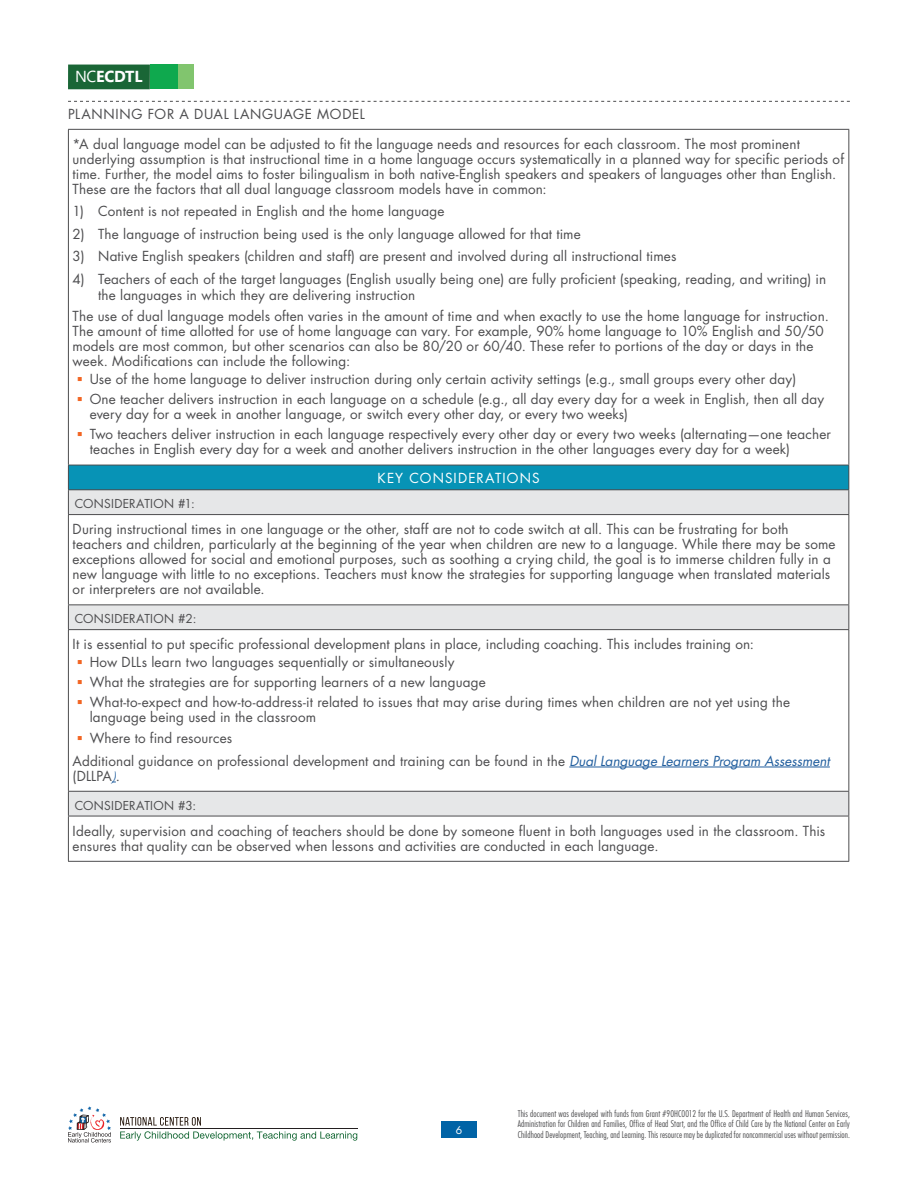
<style>
.page{position:relative;width:918px;height:1188px;background:#fff}
.page>*{position:absolute;margin:0;border:0;box-sizing:border-box;transform-origin:0 0}
.t1{font:700 15.9px "Segoe UI";letter-spacing:-.01em;color:#fff}
.t2{font:13.5px/15px "Futura Std";letter-spacing:.01em;color:#4d4d4f}
.t3{font:13.5px "Futura Std";letter-spacing:.05em;color:#4d4d4f}
.t4{font:13.5px "Futura Std";letter-spacing:.08em;color:#fff}
.t5{font:12px "Futura Std";letter-spacing:.025em;color:#4d4d4f}
.t6{font:10.5px "Futura Std";color:#fff}
.t7{font:300 condensed 9px/10.5px "Futura Std";letter-spacing:.015em;color:#4d4d4f;text-align:justify}
.s1{font-weight:400}
.s2{font-style:italic;color:#215e9e}
.s3{font-family:"Adobe Caslon Pro";font-style:italic;color:#215e9e}
</style>
<div class="page">
<svg style="left:68px;top:101px;width:782px;height:1px"></svg>
<div style="left:68px;top:791px;width:781px;height:25px;background:#e6e7e8"></div>
<div style="left:68px;top:605px;width:781px;height:25px;background:#e6e7e8"></div>
<div style="left:68px;top:490px;width:781px;height:25px;background:#e6e7e8"></div>
<div style="left:68px;top:465px;width:781px;height:25px;background:#0793b6"></div>
<hr style="left:68px;top:129px;width:781px;height:1px;background:#4d4d4f">
<hr style="left:68px;top:130px;width:1px;height:335px;background:#4d4d4f">
<hr style="left:848px;top:130px;width:1px;height:335px;background:#4d4d4f">
<hr style="left:68px;top:515px;width:1px;height:89px;background:#4d4d4f">
<hr style="left:848px;top:515px;width:1px;height:89px;background:#4d4d4f">
<hr style="left:68px;top:630px;width:1px;height:161px;background:#4d4d4f">
<hr style="left:848px;top:630px;width:1px;height:161px;background:#4d4d4f">
<hr style="left:68px;top:816px;width:1px;height:45px;background:#4d4d4f">
<hr style="left:848px;top:816px;width:1px;height:45px;background:#4d4d4f">
<hr style="left:68px;top:861px;width:781px;height:1px;background:#4d4d4f">
<hr style="left:68px;top:791px;width:781px;height:1px;background:#4d4d4f">
<svg style="left:68px;top:792px;width:1px;height:24px"></svg>
<svg style="left:848px;top:792px;width:1px;height:24px"></svg>
<hr style="left:68px;top:816px;width:781px;height:1px;background:#4d4d4f">
<hr style="left:68px;top:604px;width:781px;height:1px;background:#4d4d4f">
<svg style="left:68px;top:605px;width:1px;height:24px"></svg>
<svg style="left:848px;top:605px;width:1px;height:24px"></svg>
<hr style="left:68px;top:629px;width:781px;height:1px;background:#4d4d4f">
<hr style="left:68px;top:514px;width:781px;height:1px;background:#4d4d4f">
<hr style="left:68px;top:465px;width:781px;height:1px;background:#4d4d4f">
<svg style="left:68px;top:465px;width:1px;height:49px"></svg>
<svg style="left:848px;top:465px;width:1px;height:49px"></svg>
<hr style="left:68px;top:489px;width:781px;height:1px;background:#4d4d4f">
<hr style="left:569px;top:767px;width:261px;height:1px;background:#215e9e">
<div style="left:441px;top:1122px;width:36px;height:16px;background:#0063a6"></div>
<svg style="left:120px;top:1117px;width:237px;height:24px"></svg>
<svg style="left:68px;top:1106px;width:43px;height:37px"></svg>
<div style="left:177px;top:65px;width:17px;height:24px;background:#81c56e"></div>
<div style="left:150px;top:65px;width:27px;height:24px;background:#0fa94e"></div>
<div style="left:68px;top:65px;width:82px;height:24px;background:#1a6636"></div>
<p class="t1" style="left:75px;top:61px;width:69px"><span class="s1">NC</span>ECDTL</p>
<h3 class="t3" style="left:68px;top:105px;width:298px">PLANNING FOR A DUAL LANGUAGE MODEL</h3>
<p class="t2" style="left:73px;top:137px;width:773px">*A dual language model can be adjusted to fit the language needs and resources for each classroom. The most prominent underlying assumption is that instructional time in a home language occurs systematically in a planned way for specific periods of time. Further, the model aims to foster bilingualism in both native-English speakers and speakers of languages other than English.</p>
<p class="t2" style="left:73px;top:182px;width:476px">These are the factors that all dual language classroom models have in common:</p>
<p class="t2" style="left:73px;top:204px;width:373px">1) Content is not repeated in English and the home language</p>
<p class="t2" style="left:73px;top:227px;width:510px">2) The language of instruction being used is the only language allowed for that time</p>
<p class="t2" style="left:73px;top:249px;width:605px">3) Native English speakers (children and staff) are present and involved during all instructional times</p>
<p class="t2" style="left:98px;top:271px;width:730px;line-height:16.5px;text-indent:-26px">4) Teachers of each of the target languages (English usually being one) are fully proficient (speaking, reading, and writing) in the languages in which they are delivering instruction</p>
<p class="t2" style="left:73px;top:309px;width:758px">The use of dual language models often varies in the amount of time and when exactly to use the home language for instruction.<br>The amount of time allotted for use of home language can vary. For example, 90% home language to 10% English and 50/50 models are most common, but other scenarios can also be 80/20 or 60/40. These refer to portions of the day or days in the week. Modifications can include the following:</p>
<p class="t2" style="left:90px;top:372px;width:708px">Use of the home language to deliver instruction during only certain activity settings (e.g., small groups every other day)</p>
<p class="t2" style="left:90px;top:392px;width:736px">One teacher delivers instruction in each language on a schedule (e.g., all day every day for a week in English, then all day every day for a week in another language, or switch every other day, or every two weeks)</p>
<p class="t2" style="left:90px;top:427px;width:743px">Two teachers deliver instruction in each language respectively every other day or every two weeks (alternating—one teacher teaches in English every day for a week and another delivers instruction in the other languages every day for a week)</p>
<h3 class="t4" style="left:378px;top:469px;width:163px">KEY CONSIDERATIONS</h3>
<h4 class="t5" style="left:75px;top:496px;width:121px">CONSIDERATION #1:</h4>
<p class="t2" style="left:73px;top:522px;width:764px">During instructional times in one language or the other, staff are not to code switch at all. This can be frustrating for both teachers and children, particularly at the beginning of the year when children are new to a language. While there may be some exceptions allowed for social and emotional purposes, such as soothing a crying child, the goal is to immerse children fully in a new language with little to no exceptions. Teachers must know the strategies for supporting language when translated materials or interpreters are not available.</p>
<h4 class="t5" style="left:75px;top:611px;width:123px">CONSIDERATION #2:</h4>
<p class="t2" style="left:73px;top:637px;width:683px">It is essential to put specific professional development plans in place, including coaching. This includes training on:</p>
<p class="t2" style="left:90px;top:655px;width:366px">How DLLs learn two languages sequentially or simultaneously</p>
<p class="t2" style="left:90px;top:675px;width:398px">What the strategies are for supporting learners of a new language</p>
<p class="t2" style="left:90px;top:695px;width:702px">What-to-expect and how-to-address-it related to issues that may arise during times when children are not yet using the language being used in the classroom</p>
<p class="t2" style="left:90px;top:730px;width:144px">Where to find resources</p>
<p class="t2" style="left:73px;top:753px;width:759px">Additional guidance on professional development and training can be found in the <span class="s2">Dual Language Learners Program Assessment </span>(DLLPA<span class="s3">)</span>.</p>
<h4 class="t5" style="left:75px;top:798px;width:123px">CONSIDERATION #3:</h4>
<p class="t2" style="left:73px;top:823px;width:754px">Ideally, supervision and coaching of teachers should be done by someone fluent in both languages used in the classroom. This ensures that quality can be observed when lessons and activities are conducted in each language.</p>
<p class="t6" style="left:456px;top:1124px;width:8px">6</p>
<p class="t7" style="left:518px;top:1108px;width:334px">This document was developed with funds from Grant #90HC0012 for the U.S. Department of Health and Human Services, Administration for Children and Families, Office of Head Start, and the Office of Child Care by the National Center on Early Childhood Development, Teaching, and Learning. This resource may be duplicated for noncommercial uses without permission.</p>
</div>
